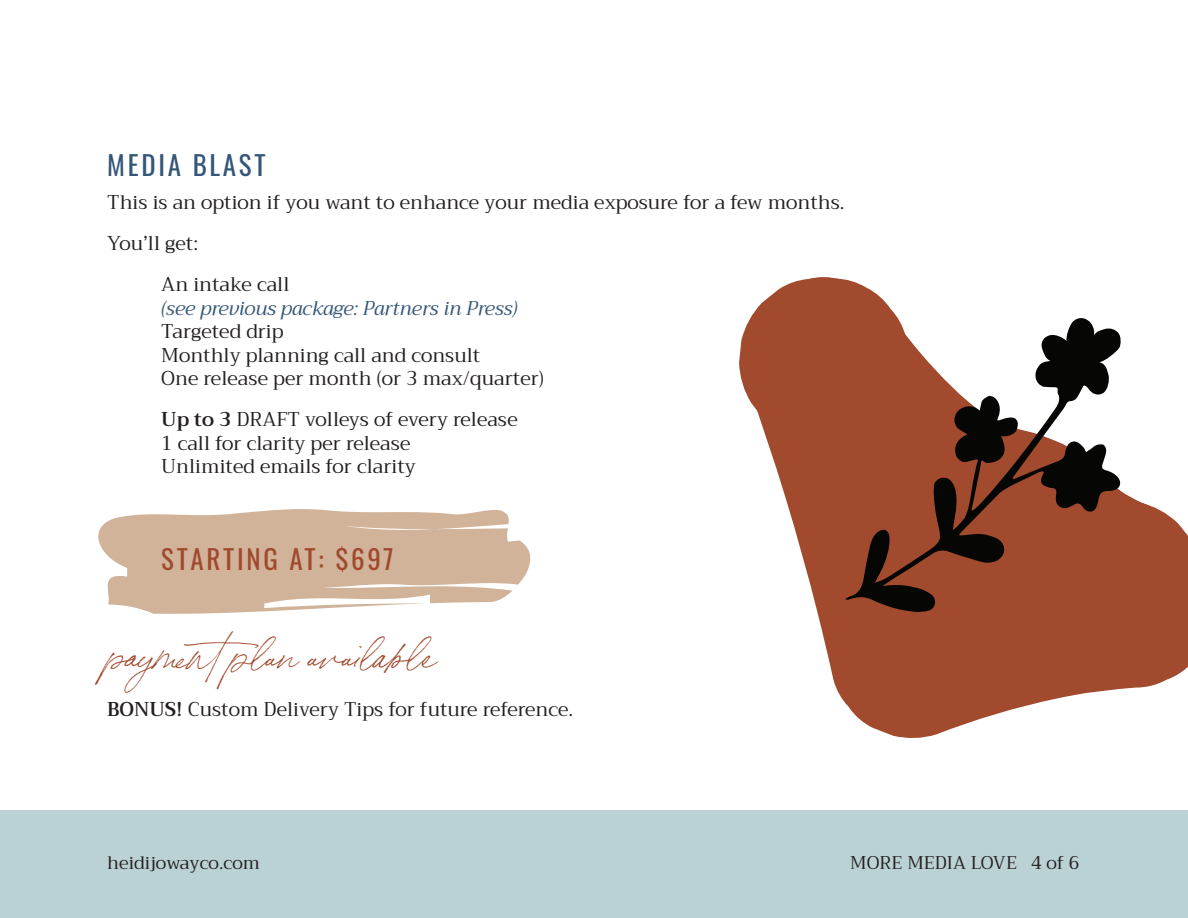
<style>
.page{position:relative;width:1188px;height:918px;background:#fff}
.page>*{position:absolute;margin:0;border:0;box-sizing:border-box;transform-origin:0 0}
.t1{font:42px "Bon Vivant";color:#a1492e}
.t2{font:27px "Oswald";letter-spacing:.1em;color:#a1492e}
.t3{font:27px "Oswald";letter-spacing:.1em;color:#355777}
.t4{font:19.5px/23.4px "Trirong";color:#231f20}
.t5{font:italic 19.5px "Trirong";color:#355777}
.t6{font:18px "Trirong";color:#231f20}
.s1{font-weight:600}
</style>
<div class="page">
<div style="left:0;top:810px;width:1187px;height:108px;background:#bbd2d5"></div>
<svg style="left:98px;top:509px;width:433px;height:105px;fill:#d1b39a"></svg>
<svg style="left:743px;top:277px;width:445px;height:461px;fill:#a14a2e"></svg>
<svg style="left:845px;top:316px;width:277px;height:296px;fill:#a14a2e"></svg>
<svg style="left:937px;top:482px;width:64px;height:77px;background:#472316"></svg>
<svg style="left:868px;top:536px;width:61px;height:72px;background:#522819"></svg>
<svg style="left:1040px;top:322px;width:51px;height:74px"></svg>
<svg style="left:1046px;top:446px;width:38px;height:57px;background:#27150d"></svg>
<svg style="left:958px;top:400px;width:56px;height:58px;background:#342a25"></svg>
<h2 class="t3" style="left:107px;top:141px;width:160px">MEDIA BLAST</h2>
<p class="t4" style="left:107px;top:191px;width:739px">This is an option if you want to enhance your media exposure for a few months.</p>
<p class="t4" style="left:107px;top:232px;width:92px">You’ll get:</p>
<p class="t4" style="left:161px;top:273px;width:130px">An intake call</p>
<p class="t5" style="left:161px;top:293px;width:357px">(see previous package: Partners in Press)</p>
<p class="t4" style="left:161px;top:320px;width:384px">Targeted drip<br>Monthly planning call and consult<br>One release per month (or 3 max/quarter)</p>
<p class="t4" style="left:161px;top:408px;width:358px"><span class="s1">Up to 3</span> DRAFT volleys of every release<br>1 call for clarity per release<br>Unlimited emails for clarity</p>
<h2 class="t2" style="left:161px;top:535px;width:234px">STARTING AT: $697</h2>
<h1 class="t1" style="left:107px;top:627px;width:330px">paymentplan available</h1>
<p class="t4" style="left:107px;top:698px;width:468px"><span class="s1">BONUS!</span> Custom Delivery Tips for future reference.</p>
<p class="t6" style="left:107px;top:848px;width:154px">heidijowayco.com</p>
<p class="t6" style="left:850px;top:848px;width:230px">MORE MEDIA LOVE 4 of 6</p>
</div>
